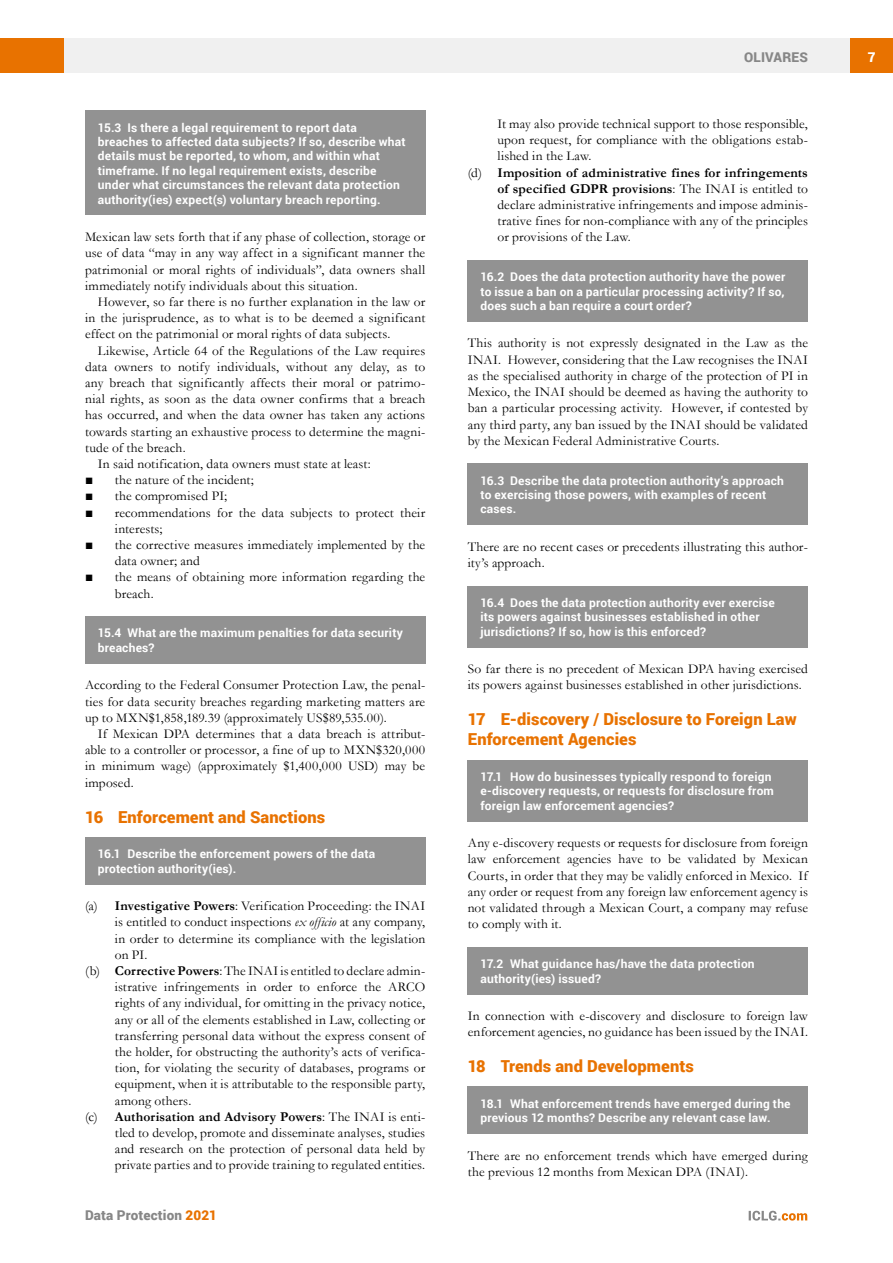
<style>
.page{position:relative;width:893px;height:1263px;background:#fff}
.page>*{position:absolute;margin:0;border:0;box-sizing:border-box;transform-origin:0 0}
.t1{font:900 16.5px/19.8px "Roboto";letter-spacing:.005em;color:#e87200}
.t2{font:13.5px/16.2px "Garamond";letter-spacing:.01em;color:#000}
.t3{font:700 13.5px "Garamond";letter-spacing:.01em;color:#000}
.t4{font:900 13.5px "Roboto";letter-spacing:.01em;color:#878787}
.t5{font:900 13.5px "Roboto";color:#fff}
.t6{font:700 12px/14.4px "Roboto";letter-spacing:.015em;color:#fff}
.s1{font-weight:700}
.s2{font-style:italic}
.s3{font-weight:400}
.s4{color:#e87200}
</style>
<div class="page">
<div style="left:64px;top:38px;width:786px;height:34px;background:#f0f0f0"></div>
<div style="left:850px;top:38px;width:43px;height:34px;background:#e87200"></div>
<div style="left:0;top:38px;width:64px;height:34px;background:#e87200"></div>
<svg style="left:749px;top:1211px;width:58px;height:9px"></svg>
<div style="left:468px;top:260px;width:340px;height:62px;background:#929292"></div>
<div style="left:468px;top:463px;width:340px;height:62px;background:#929292"></div>
<div style="left:468px;top:586px;width:340px;height:61px;background:#929292"></div>
<div style="left:468px;top:760px;width:340px;height:61px;background:#929292"></div>
<div style="left:468px;top:947px;width:340px;height:47px;background:#929292"></div>
<div style="left:468px;top:1087px;width:340px;height:47px;background:#929292"></div>
<div style="left:85px;top:111px;width:340px;height:104px;background:#929292"></div>
<div style="left:85px;top:616px;width:340px;height:48px;background:#929292"></div>
<div style="left:85px;top:837px;width:340px;height:47px;background:#929292"></div>
<p class="t6" style="left:98px;top:120px;width:309px">15.3 Is there a legal requirement to report data breaches to affected data subjects? If so, describe what details must be reported, to whom, and within what timeframe. If no legal requirement exists, describe under what circumstances the relevant data protection authority(ies) expect(s) voluntary breach reporting.</p>
<p class="t2" style="left:85px;top:228px;width:342px;text-align:justify">Mexican law sets forth that if any phase of collection, storage or use of data “may in any way affect in a significant manner the patrimonial or moral rights of individuals”, data owners shall immediately notify individuals about this situation.</p>
<p class="t2" style="left:85px;top:293px;width:342px;text-align:justify;text-indent:13px">However, so far there is no further explanation in the law or in the jurisprudence, as to what is to be deemed a significant effect on the patrimonial or moral rights of data subjects.</p>
<p class="t2" style="left:98px;top:342px;width:329px">Likewise, Article 64 of the Regulations of the Law requires</p>
<p class="t2" style="left:85px;top:358px;width:342px">data owners to notify individuals, without any delay, as to</p>
<p class="t2" style="left:85px;top:374px;width:342px">any breach that significantly affects their moral or patrimo-</p>
<p class="t2" style="left:85px;top:390px;width:342px">nial rights, as soon as the data owner confirms that a breach</p>
<p class="t2" style="left:85px;top:407px;width:342px">has occurred, and when the data owner has taken any actions</p>
<p class="t2" style="left:85px;top:423px;width:342px">towards starting an exhaustive process to determine the magni-</p>
<p class="t2" style="left:85px;top:439px;width:102px">tude of the breach.</p>
<p class="t2" style="left:98px;top:455px;width:274px">In said notification, data owners must state at least:</p>
<p class="t2" style="left:85px;top:471px;width:170px">■ the nature of the incident;</p>
<p class="t2" style="left:85px;top:488px;width:144px">■ the compromised PI;</p>
<p class="t2" style="left:115px;top:504px;width:312px;text-indent:-30px">■ recommendations for the data subjects to protect their interests;</p>
<p class="t2" style="left:115px;top:536px;width:312px;text-indent:-30px">■ the corrective measures immediately implemented by the data owner; and</p>
<p class="t2" style="left:115px;top:569px;width:312px;text-indent:-30px">■ the means of obtaining more information regarding the breach.</p>
<p class="t6" style="left:98px;top:625px;width:307px">15.4 What are the maximum penalties for data security breaches?</p>
<p class="t2" style="left:85px;top:677px;width:342px;text-align:justify">According to the Federal Consumer Protection Law, the penal&shy;ties for data security breaches regarding marketing matters are up to MXN$1,858,189.39 (approximately US$89,535.00).</p>
<p class="t2" style="left:85px;top:725px;width:342px;text-align:justify;text-indent:13px">If Mexican DPA determines that a data breach is attribut&shy;able to a controller or processor, a fine of up to MXN$320,000 in minimum wage) (approximately $1,400,000 USD) may be imposed.</p>
<p class="t1" style="left:85px;top:806px;width:242px">16 Enforcement and Sanctions</p>
<p class="t6" style="left:98px;top:846px;width:279px">16.1 Describe the enforcement powers of the data protection authority(ies).</p>
<p class="t2" style="left:85px;top:897px;width:342px">(a) <span class="s1">Investigative Powers</span>: Verification Proceeding: the INAI</p>
<p class="t2" style="left:115px;top:913px;width:312px">is entitled to conduct inspections <span class="s2">ex officio</span> at any company,</p>
<p class="t2" style="left:115px;top:930px;width:312px">in order to determine its compliance with the legislation</p>
<p class="t2" style="left:115px;top:946px;width:34px">on PI.</p>
<p class="t2" style="left:85px;top:962px;width:342px">(b) <span class="s1">Corrective Powers</span>: The INAI is entitled to declare admin-</p>
<p class="t2" style="left:115px;top:978px;width:312px">istrative infringements in order to enforce the ARCO</p>
<p class="t2" style="left:115px;top:994px;width:312px">rights of any individual, for omitting in the privacy notice,</p>
<p class="t2" style="left:115px;top:1011px;width:312px">any or all of the elements established in Law, collecting or</p>
<p class="t2" style="left:115px;top:1027px;width:312px">transferring personal data without the express consent of</p>
<p class="t2" style="left:115px;top:1043px;width:312px">the holder, for obstructing the authority’s acts of verifica-</p>
<p class="t2" style="left:115px;top:1059px;width:312px">tion, for violating the security of databases, programs or</p>
<p class="t2" style="left:115px;top:1075px;width:312px">equipment, when it is attributable to the responsible party,</p>
<p class="t2" style="left:115px;top:1092px;width:78px">among others.</p>
<p class="t3" style="left:85px;top:1107px;width:342px"><span class="s3">(c)</span> Authorisation and Advisory Powers<span class="s3">: The INAI is enti-</span></p>
<p class="t2" style="left:115px;top:1124px;width:312px">tled to develop, promote and disseminate analyses, studies</p>
<p class="t2" style="left:115px;top:1140px;width:312px">and research on the protection of personal data held by</p>
<p class="t2" style="left:115px;top:1156px;width:312px">private parties and to provide training to regulated entities.</p>
<p class="t4" style="left:85px;top:1206px;width:133px">Data Protection <span class="s4">2021</span></p>
<p class="t4" style="left:744px;top:48px;width:65px">OLIVARES</p>
<p class="t5" style="left:868px;top:48px;width:9px">7</p>
<p class="t2" style="left:497px;top:115px;width:312px">It may also provide technical support to those responsible,</p>
<p class="t2" style="left:497px;top:131px;width:312px">upon request, for compliance with the obligations estab-</p>
<p class="t2" style="left:497px;top:148px;width:95px">lished in the Law.</p>
<p class="t3" style="left:468px;top:163px;width:342px"><span class="s3">(d)</span> Imposition of administrative fines for infringements</p>
<p class="t3" style="left:497px;top:179px;width:312px">of specified GDPR provisions<span class="s3">: The INAI is entitled to</span></p>
<p class="t2" style="left:497px;top:196px;width:312px">declare administrative infringements and impose adminis-</p>
<p class="t2" style="left:497px;top:212px;width:312px">trative fines for non-compliance with any of the principles</p>
<p class="t2" style="left:497px;top:229px;width:135px">or provisions of the Law.</p>
<p class="t6" style="left:480px;top:269px;width:306px;text-align:justify">16.2 Does the data protection authority have the power to issue a ban on a particular processing activity? If so, does such a ban require a court order?</p>
<p class="t2" style="left:468px;top:335px;width:342px;text-align:justify">This authority is not expressly designated in the Law as the INAI. However, considering that the Law recognises the INAI as the specialised authority in charge of the protection of PI in Mexico, the INAI should be deemed as having the authority to ban a particular processing activity. However, if contested by any third party, any ban issued by the INAI should be validated by the Mexican Federal Administrative Courts.</p>
<p class="t6" style="left:480px;top:473px;width:305px">16.3 Describe the data protection authority’s approach to exercising those powers, with examples of recent cases.</p>
<p class="t2" style="left:468px;top:538px;width:342px">There are no recent cases or precedents illustrating this author&shy;ity’s approach.</p>
<p class="t6" style="left:480px;top:595px;width:296px">16.4 Does the data protection authority ever exercise its powers against businesses established in other jurisdictions? If so, how is this enforced?</p>
<p class="t2" style="left:468px;top:661px;width:342px">So far there is no precedent of Mexican DPA having exercised its powers against businesses established in other jurisdictions.</p>
<p class="t1" style="left:468px;top:709px;width:330px">17 E-discovery / Disclosure to Foreign Law<br>Enforcement Agencies</p>
<p class="t6" style="left:480px;top:769px;width:295px">17.1 How do businesses typically respond to foreign e-discovery requests, or requests for disclosure from foreign law enforcement agencies?</p>
<p class="t2" style="left:468px;top:834px;width:342px;text-align:justify">Any e-discovery requests or requests for disclosure from foreign law enforcement agencies have to be validated by Mexican Courts, in order that they may be validly enforced in Mexico. If any order or request from any foreign law enforcement agency is not validated through a Mexican Court, a company may refuse to comply with it.</p>
<p class="t6" style="left:480px;top:956px;width:276px">17.2 What guidance has/have the data protection authority(ies) issued?</p>
<p class="t2" style="left:468px;top:1007px;width:342px">In connection with e-discovery and disclosure to foreign law enforcement agencies, no guidance has been issued by the INAI.</p>
<p class="t1" style="left:468px;top:1056px;width:228px">18 Trends and Developments</p>
<p class="t6" style="left:480px;top:1096px;width:312px">18.1 What enforcement trends have emerged during the previous 12 months? Describe any relevant case law.</p>
<p class="t2" style="left:468px;top:1147px;width:342px">There are no enforcement trends which have emerged during the previous 12 months from Mexican DPA (INAI).</p>
</div>
